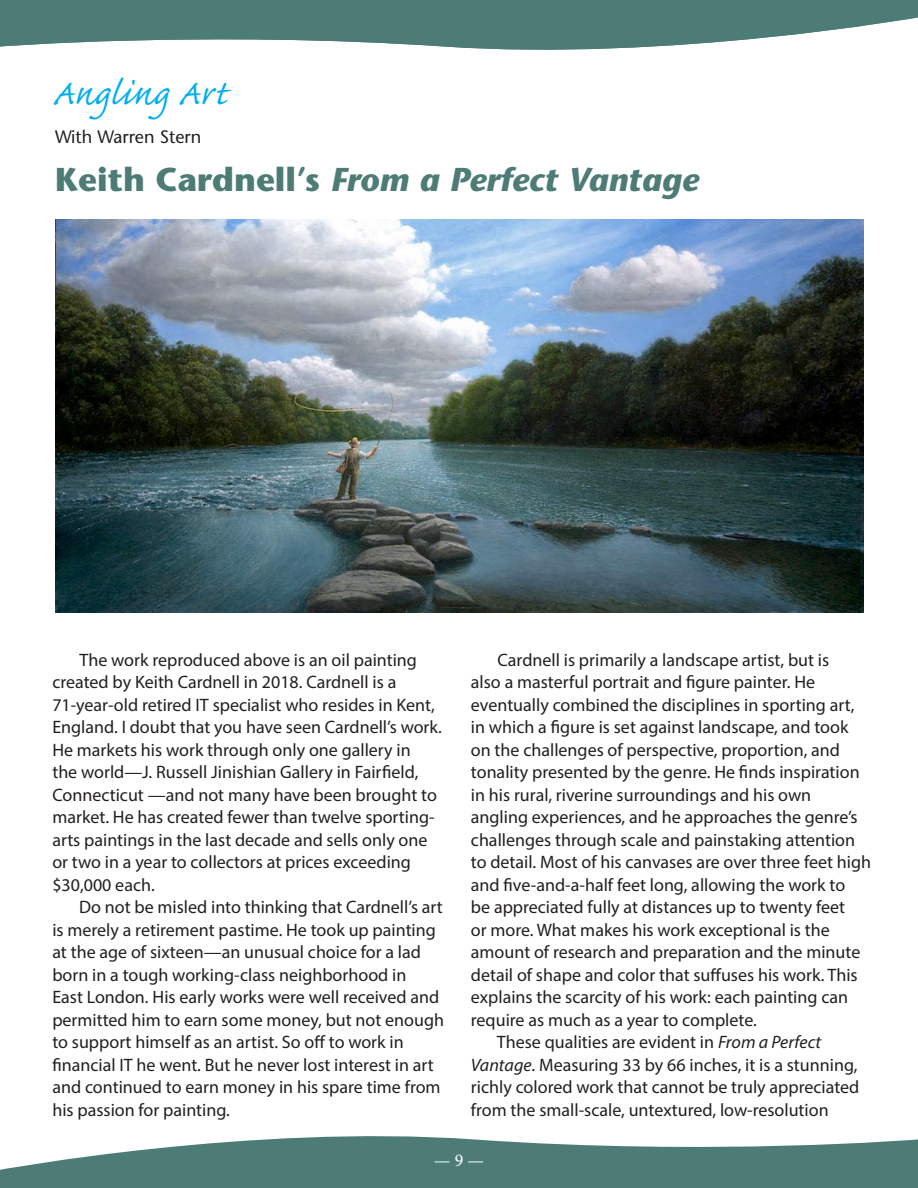
<style>
.page{position:relative;width:918px;height:1188px;background:#fff}
.page>*{position:absolute;margin:0;border:0;box-sizing:border-box;transform-origin:0 0}
.t1{font:45px "Caflisch Script Pro";letter-spacing:.01em;color:#00aeef}
.t2{font:italic 700 33px "Stone Sans";color:#4d7c77}
.t3{font:18px/22.5px "Myriad Pro";color:#231f20}
.t4{font:18px "Stone Sans";color:#231f20}
.t5{font:18px "Minion Pro";color:#fff}
.s1{font-style:normal}
.s2{font-style:italic}
</style>
<div class="page">
<svg style="left:0;top:1136px;width:918px;height:52px;fill:#4d7c77"></svg>
<svg style="left:0;top:0;width:918px;height:50px;fill:#4d7c77"></svg>
<img style="left:55px;top:219px;width:809px;height:393px">
<h1 class="t1" style="left:52px;top:70px;width:176px">Angling Art</h1>
<p class="t4" style="left:55px;top:126px;width:148px">With Warren Stern</p>
<h2 class="t2" style="left:55px;top:160px;width:645px"><span class="s1">Keith Cardnell’s</span> From a Perfect Vantage</h2>
<p class="t3" style="left:52px;top:648px;width:391px;text-indent:27px">The work reproduced above is an oil painting created by Keith Cardnell in 2018. Cardnell is a 71-year-old retired IT specialist who resides in Kent, England. I doubt that you have seen Cardnell’s work.<br>He markets his work through only one gallery in<br>the world—J. Russell Jinishian Gallery in Fairfield, Connecticut —and not many have been brought to market. He has created fewer than twelve sporting&shy;arts paintings in the last decade and sells only one or two in a year to collectors at prices exceeding $30,000 each.</p>
<p class="t3" style="left:52px;top:896px;width:393px;text-indent:27px">Do not be misled into thinking that Cardnell’s art is merely a retirement pastime. He took up painting at the age of sixteen—an unusual choice for a lad born in a tough working-class neighborhood in<br>East London. His early works were well received and permitted him to earn some money, but not enough to support himself as an artist. So off to work in financial IT he went. But he never lost interest in art and continued to earn money in his spare time from his passion for painting.</p>
<p class="t3" style="left:498px;top:648px;width:333px">Cardnell is primarily a landscape artist, but is</p>
<p class="t3" style="left:471px;top:671px;width:346px">also a masterful portrait and figure painter. He</p>
<p class="t3" style="left:471px;top:693px;width:385px">eventually combined the disciplines in sporting art,</p>
<p class="t3" style="left:471px;top:716px;width:379px">in which a figure is set against landscape, and took</p>
<p class="t3" style="left:471px;top:738px;width:371px">on the challenges of perspective, proportion, and</p>
<p class="t3" style="left:471px;top:761px;width:390px">tonality presented by the genre. He finds inspiration</p>
<p class="t3" style="left:471px;top:783px;width:342px">in his rural, riverine surroundings and his own</p>
<p class="t3" style="left:471px;top:806px;width:388px">angling experiences, and he approaches the genre’s</p>
<p class="t3" style="left:471px;top:828px;width:386px">challenges through scale and painstaking attention</p>
<p class="t3" style="left:471px;top:851px;width:402px">to detail. Most of his canvases are over three feet high</p>
<p class="t3" style="left:471px;top:873px;width:376px">and five-and-a-half feet long, allowing the work to</p>
<p class="t3" style="left:471px;top:896px;width:376px">be appreciated fully at distances up to twenty feet</p>
<p class="t3" style="left:471px;top:918px;width:360px">or more. What makes his work exceptional is the</p>
<p class="t3" style="left:471px;top:941px;width:391px">amount of research and preparation and the minute</p>
<p class="t3" style="left:471px;top:963px;width:388px">detail of shape and color that suffuses his work. This</p>
<p class="t3" style="left:471px;top:986px;width:379px">explains the scarcity of his work: each painting can</p>
<p class="t3" style="left:471px;top:1008px;width:288px">require as much as a year to complete.</p>
<p class="t3" style="left:497px;top:1031px;width:326px">These qualities are evident in <span class="s2">From a Perfect</span></p>
<p class="t3" style="left:471px;top:1053px;width:388px"><span class="s2">Vantage</span>. Measuring 33 by 66 inches, it is a stunning,</p>
<p class="t3" style="left:471px;top:1076px;width:390px">richly colored work that cannot be truly appreciated</p>
<p class="t3" style="left:471px;top:1098px;width:359px">from the small-scale, untextured, low-resolution</p>
<p class="t5" style="left:434px;top:1148px;width:52px">— 9 —</p>
</div>
